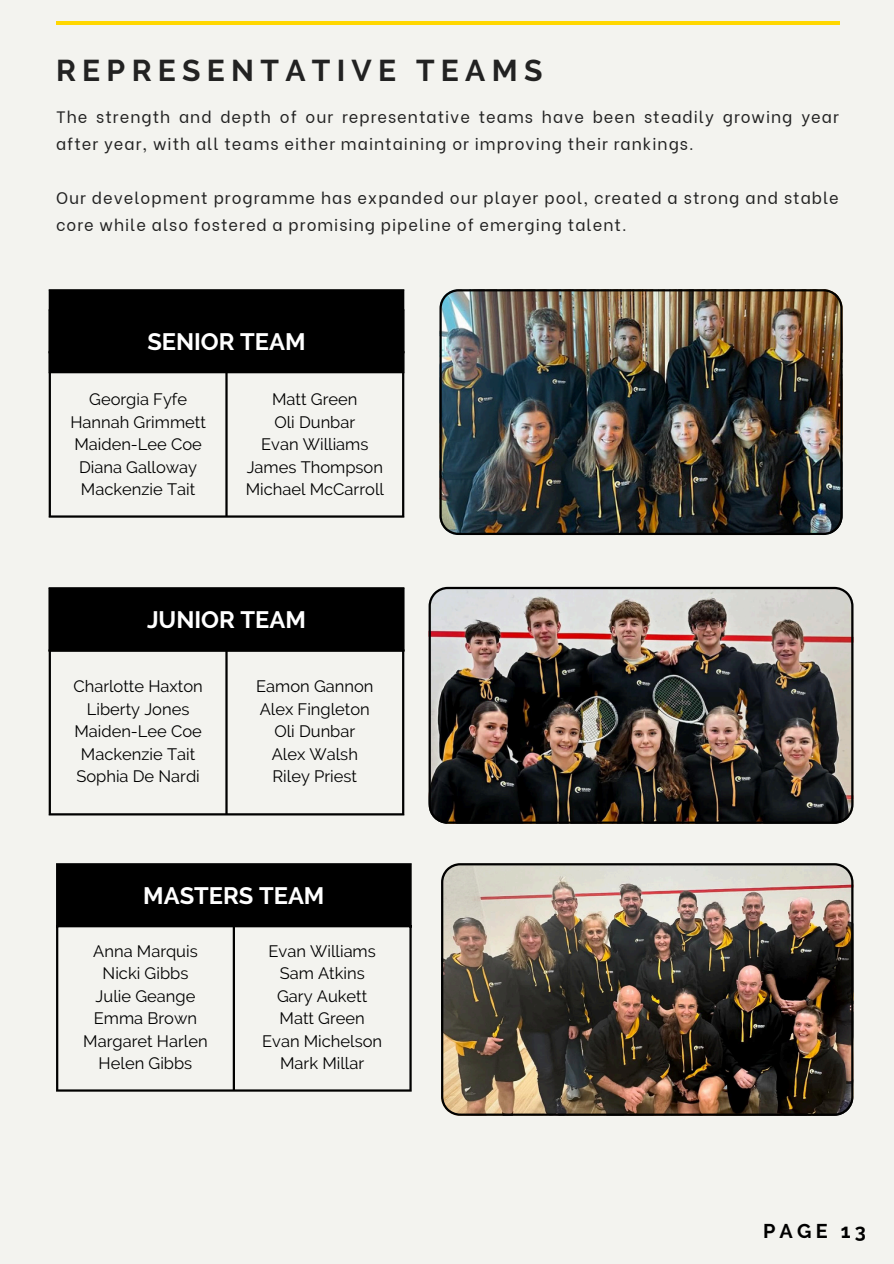
<style>
.page{position:relative;width:894px;height:1264px;background:#fff}
.page>*{position:absolute;margin:0;border:0;box-sizing:border-box;transform-origin:0 0}
.t1{font:700 30px "Raleway";letter-spacing:.21em;color:#222}
.t2{font:700 23.7px "Raleway";color:#fff}
.t3{font:700 19.8px "Raleway";letter-spacing:.21em;color:#000}
.t4{font:16.5px "Raleway";color:#000}
.t5{font:16.5px/27px "Be Vietnam";letter-spacing:.06em;color:#222}
</style>
<div class="page">
<div style="left:0;top:0;width:893px;height:1263px;background:#f3f3ef"></div>
<hr style="left:56px;top:21px;width:783px;height:4px;background:#ffd700">
<img style="left:441px;top:863px;width:411px;height:252px">
<img style="left:439px;top:289px;width:403px;height:245px">
<img style="left:428px;top:587px;width:424px;height:236px">
<div style="left:49px;top:290px;width:354px;height:62px;background:#000"></div>
<hr style="left:49px;top:291px;width:2px;height:224px;background:#000">
<hr style="left:225px;top:353px;width:2px;height:162px;background:#000">
<hr style="left:402px;top:291px;width:2px;height:224px;background:#000">
<hr style="left:49px;top:289px;width:355px;height:2px;background:#000">
<hr style="left:49px;top:515px;width:355px;height:2px;background:#000">
<hr style="left:49px;top:589px;width:2px;height:224px;background:#000">
<hr style="left:225px;top:651px;width:2px;height:162px;background:#000">
<hr style="left:402px;top:589px;width:2px;height:224px;background:#000">
<hr style="left:49px;top:813px;width:355px;height:2px;background:#000">
<div style="left:49px;top:588px;width:354px;height:62px;background:#000"></div>
<hr style="left:49px;top:587px;width:355px;height:2px;background:#000">
<hr style="left:49px;top:649px;width:355px;height:2px;background:#000">
<div style="left:49px;top:310px;width:354px;height:62px;background:#000"></div>
<hr style="left:49px;top:371px;width:355px;height:2px;background:#000">
<div style="left:57px;top:864px;width:354px;height:62px;background:#000"></div>
<hr style="left:56px;top:865px;width:2px;height:224px;background:#000">
<hr style="left:233px;top:927px;width:2px;height:162px;background:#000">
<hr style="left:409px;top:865px;width:2px;height:224px;background:#000">
<hr style="left:56px;top:863px;width:355px;height:2px;background:#000">
<hr style="left:56px;top:925px;width:355px;height:2px;background:#000">
<hr style="left:56px;top:1089px;width:355px;height:2px;background:#000">
<p class="t1" style="left:56px;top:53px;width:488px">REPRESENTATIVE TEAMS</p>
<p class="t5" style="left:56px;top:102px;width:784px">The strength and depth of our representative teams have been steadily growing year after year, with all teams either maintaining or improving their rankings.</p>
<p class="t5" style="left:56px;top:183px;width:784px">Our development programme has expanded our player pool, created a strong and stable core while also fostered a promising pipeline of emerging talent.</p>
<p class="t2" style="left:147px;top:327px;width:160px">SENIOR TEAM</p>
<p class="t4" style="left:89px;top:389px;width:99px">Georgia Fyfe</p>
<p class="t4" style="left:70px;top:412px;width:137px">Hannah Grimmett</p>
<p class="t4" style="left:74px;top:434px;width:129px">Maiden-Lee Coe</p>
<p class="t4" style="left:79px;top:457px;width:120px">Diana Galloway</p>
<p class="t4" style="left:81px;top:479px;width:116px">Mackenzie Tait</p>
<p class="t4" style="left:272px;top:389px;width:87px">Matt Green</p>
<p class="t4" style="left:274px;top:412px;width:82px">Oli Dunbar</p>
<p class="t4" style="left:261px;top:434px;width:109px">Evan Williams</p>
<p class="t4" style="left:246px;top:457px;width:138px">James Thompson</p>
<p class="t4" style="left:245px;top:479px;width:140px">Michael McCarroll</p>
<p class="t2" style="left:147px;top:605px;width:160px">JUNIOR TEAM</p>
<p class="t4" style="left:73px;top:676px;width:131px">Charlotte Haxton</p>
<p class="t4" style="left:87px;top:699px;width:104px">Liberty Jones</p>
<p class="t4" style="left:74px;top:721px;width:129px">Maiden-Lee Coe</p>
<p class="t4" style="left:81px;top:744px;width:116px">Mackenzie Tait</p>
<p class="t4" style="left:76px;top:766px;width:125px">Sophia De Nardi</p>
<p class="t4" style="left:256px;top:676px;width:119px">Eamon Gannon</p>
<p class="t4" style="left:260px;top:699px;width:112px">Alex Fingleton</p>
<p class="t4" style="left:274px;top:721px;width:82px">Oli Dunbar</p>
<p class="t4" style="left:271px;top:744px;width:88px">Alex Walsh</p>
<p class="t4" style="left:272px;top:766px;width:86px">Riley Priest</p>
<p class="t2" style="left:143px;top:881px;width:183px">MASTERS TEAM</p>
<p class="t4" style="left:93px;top:941px;width:106px">Anna Marquis</p>
<p class="t4" style="left:103px;top:963px;width:87px">Nicki Gibbs</p>
<p class="t4" style="left:96px;top:986px;width:101px">Julie Geange</p>
<p class="t4" style="left:94px;top:1008px;width:105px">Emma Brown</p>
<p class="t4" style="left:83px;top:1031px;width:126px">Margaret Harlen</p>
<p class="t4" style="left:99px;top:1053px;width:95px">Helen Gibbs</p>
<p class="t4" style="left:268px;top:941px;width:109px">Evan Williams</p>
<p class="t4" style="left:279px;top:963px;width:86px">Sam Atkins</p>
<p class="t4" style="left:277px;top:986px;width:92px">Gary Aukett</p>
<p class="t4" style="left:279px;top:1008px;width:87px">Matt Green</p>
<p class="t4" style="left:262px;top:1031px;width:121px">Evan Michelson</p>
<p class="t4" style="left:280px;top:1053px;width:85px">Mark Millar</p>
<p class="t3" style="left:762px;top:1219px;width:104px">PAGE 13</p>
</div>
